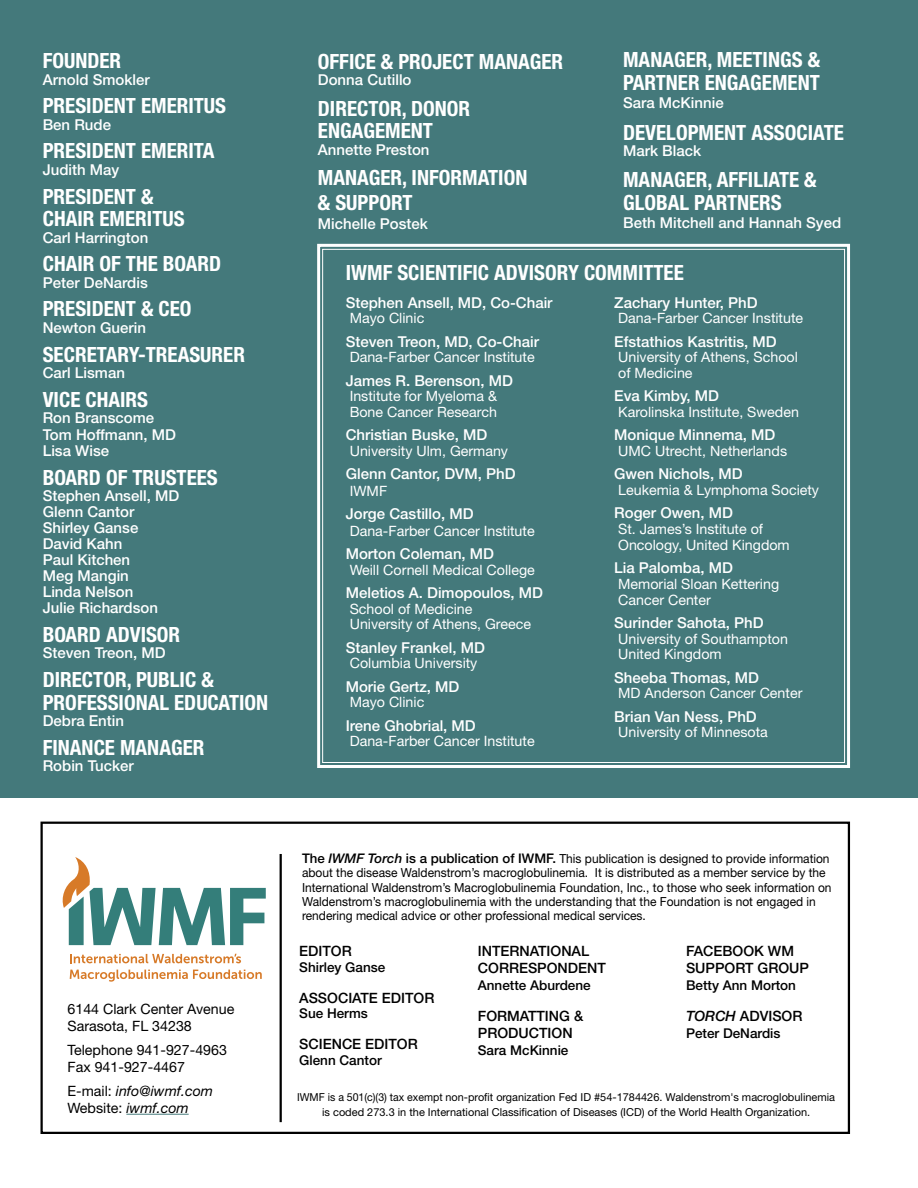
<style>
.page{position:relative;width:918px;height:1188px;background:#fff}
.page>*{position:absolute;margin:0;border:0;box-sizing:border-box;transform-origin:0 0}
.t1{font:700 condensed 21px/22.5px "Helvetica Neue LT Std";color:#fff}
.t2{font:500 15px/16px "Helvetica Neue LT Std";color:#fff}
.t3{font:14.25px/15.8px "Helvetica Neue LT Std";color:#fff}
.t4{font:500 14.25px/17.1px "Helvetica Neue LT Std";color:#000}
.t5{font:14.25px/17.1px "Helvetica Neue LT Std";color:#000}
.t6{font:italic 14.25px/17.1px "Helvetica Neue LT Std";color:#000}
.t7{font:500 13.5px "Helvetica Neue LT Std";color:#000}
.t8{font:12.45px/14.1px "Helvetica Neue LT Std";color:#000;scale:.96 1}
.t9{font:10.95px/14.7px "Helvetica Neue LT Std";color:#000;text-align:center;scale:.96 1}
.s1{font-weight:500;font-size:13.2px}
.s2{font-weight:500;font-style:italic;font-size:13.2px}
.s3{font-style:italic}
.s4{font-style:normal}
</style>
<div class="page">
<div style="left:40px;top:822px;width:810px;height:312px;border:2px solid #000"></div>
<hr style="left:126px;top:1114px;width:63px;height:1px;background:#44797b">
<div style="left:0;top:0;width:918px;height:797px;background:#44797b"></div>
<hr style="left:280px;top:854px;width:2px;height:268px;background:#000">
<svg style="left:317px;top:243px;width:533px;height:525px"></svg>
<svg style="left:70px;top:954px;width:171px;height:9px"></svg>
<svg style="left:70px;top:970px;width:192px;height:12px"></svg>
<svg style="left:63px;top:857px;width:203px;height:88px"></svg>
<h1 class="t1" style="left:43px;top:49px;width:80px">FOUNDER</h1>
<p class="t2" style="left:43px;top:71px;width:108px">Arnold Smokler</p>
<h1 class="t1" style="left:43px;top:94px;width:185px">PRESIDENT EMERITUS</h1>
<p class="t2" style="left:43px;top:116px;width:70px">Ben Rude</p>
<h1 class="t1" style="left:43px;top:140px;width:173px">PRESIDENT EMERITA</h1>
<p class="t2" style="left:43px;top:161px;width:78px">Judith May</p>
<h1 class="t1" style="left:43px;top:185px;width:143px">PRESIDENT &amp;<br>CHAIR EMERITUS</h1>
<p class="t2" style="left:43px;top:229px;width:107px">Carl Harrington</p>
<h1 class="t1" style="left:43px;top:252px;width:180px">CHAIR OF THE BOARD</h1>
<p class="t2" style="left:43px;top:274px;width:107px">Peter DeNardis</p>
<h1 class="t1" style="left:43px;top:297px;width:150px">PRESIDENT &amp; CEO</h1>
<p class="t2" style="left:43px;top:319px;width:105px">Newton Guerin</p>
<h1 class="t1" style="left:43px;top:343px;width:204px">SECRETARY-TREASURER</h1>
<p class="t2" style="left:43px;top:365px;width:84px">Carl Lisman</p>
<h1 class="t1" style="left:43px;top:388px;width:107px">VICE CHAIRS</h1>
<p class="t2" style="left:43px;top:410px;width:135px;line-height:16.5px">Ron Branscome<br>Tom Hoffmann, MD<br>Lisa Wise</p>
<h1 class="t1" style="left:43px;top:466px;width:177px">BOARD OF TRUSTEES</h1>
<p class="t2" style="left:43px;top:487px;width:138px">Stephen Ansell, MD<br>Glenn Cantor<br>Shirley Ganse<br>David Kahn<br>Paul Kitchen<br>Meg Mangin<br>Linda Nelson<br>Julie Richardson</p>
<h1 class="t1" style="left:43px;top:623px;width:139px">BOARD ADVISOR</h1>
<p class="t2" style="left:43px;top:645px;width:124px">Steven Treon, MD</p>
<h1 class="t1" style="left:43px;top:668px;width:227px">DIRECTOR, PUBLIC &amp;<br>PROFESSIONAL EDUCATION</h1>
<p class="t2" style="left:43px;top:713px;width:83px">Debra Entin</p>
<h1 class="t1" style="left:43px;top:736px;width:163px">FINANCE MANAGER</h1>
<p class="t2" style="left:43px;top:758px;width:93px">Robin Tucker</p>
<h1 class="t1" style="left:318px;top:50px;width:247px">OFFICE &amp; PROJECT MANAGER</h1>
<p class="t2" style="left:318px;top:72px;width:95px">Donna Cutillo</p>
<h1 class="t1" style="left:318px;top:97px;width:154px">DIRECTOR, DONOR<br>ENGAGEMENT</h1>
<p class="t2" style="left:318px;top:141px;width:113px">Annette Preston</p>
<h1 class="t1" style="left:318px;top:165px;width:211px;line-height:25.2px">MANAGER, INFORMATION &amp; SUPPORT</h1>
<p class="t2" style="left:318px;top:216px;width:112px">Michelle Postek</p>
<h1 class="t1" style="left:623px;top:48px;width:199px">MANAGER, MEETINGS &amp;<br>PARTNER ENGAGEMENT</h1>
<p class="t2" style="left:623px;top:95px;width:102px">Sara McKinnie</p>
<h1 class="t1" style="left:623px;top:121px;width:222px">DEVELOPMENT ASSOCIATE</h1>
<p class="t2" style="left:623px;top:143px;width:80px">Mark Black</p>
<h1 class="t1" style="left:623px;top:168px;width:195px">MANAGER, AFFILIATE &amp;<br>GLOBAL PARTNERS</h1>
<p class="t2" style="left:623px;top:214px;width:220px">Beth Mitchell and Hannah Syed</p>
<h1 class="t1" style="left:346px;top:262px;width:340px">IWMF SCIENTIFIC ADVISORY COMMITTEE</h1>
<p class="t2" style="left:346px;top:294px;width:208px">Stephen Ansell, MD, Co-Chair</p>
<p class="t3" style="left:350px;top:310px;width:76px">Mayo Clinic</p>
<p class="t2" style="left:346px;top:333px;width:195px">Steven Treon, MD, Co-Chair</p>
<p class="t3" style="left:350px;top:349px;width:187px">Dana-Farber Cancer Institute</p>
<p class="t2" style="left:346px;top:372px;width:169px">James R. Berenson, MD</p>
<p class="t3" style="left:350px;top:388px;width:149px">Institute for Myeloma &amp;<br>Bone Cancer Research</p>
<p class="t2" style="left:346px;top:427px;width:143px">Christian Buske, MD</p>
<p class="t3" style="left:350px;top:443px;width:160px">University Ulm, Germany</p>
<p class="t2" style="left:346px;top:466px;width:171px">Glenn Cantor, DVM, PhD</p>
<p class="t3" style="left:350px;top:483px;width:39px">IWMF</p>
<p class="t2" style="left:346px;top:506px;width:129px">Jorge Castillo, MD</p>
<p class="t3" style="left:350px;top:523px;width:187px">Dana-Farber Cancer Institute</p>
<p class="t2" style="left:346px;top:545px;width:150px">Morton Coleman, MD</p>
<p class="t3" style="left:350px;top:562px;width:187px">Weill Cornell Medical College</p>
<p class="t2" style="left:346px;top:584px;width:199px">Meletios A. Dimopoulos, MD</p>
<p class="t3" style="left:350px;top:601px;width:183px">School of Medicine<br>University of Athens, Greece</p>
<p class="t2" style="left:346px;top:639px;width:141px">Stanley Frankel, MD</p>
<p class="t3" style="left:350px;top:655px;width:129px">Columbia University</p>
<p class="t2" style="left:346px;top:678px;width:115px">Morie Gertz, MD</p>
<p class="t3" style="left:350px;top:694px;width:76px">Mayo Clinic</p>
<p class="t2" style="left:346px;top:717px;width:132px">Irene Ghobrial, MD</p>
<p class="t3" style="left:350px;top:733px;width:187px">Dana-Farber Cancer Institute</p>
<p class="t2" style="left:614px;top:294px;width:145px">Zachary Hunter, PhD</p>
<p class="t3" style="left:618px;top:310px;width:187px">Dana-Farber Cancer Institute</p>
<p class="t2" style="left:614px;top:333px;width:164px">Efstathios Kastritis, MD</p>
<p class="t3" style="left:618px;top:349px;width:181px">University of Athens, School of Medicine</p>
<p class="t2" style="left:614px;top:388px;width:106px">Eva Kimby, MD</p>
<p class="t3" style="left:618px;top:404px;width:182px">Karolinska Institute, Sweden</p>
<p class="t2" style="left:614px;top:427px;width:163px">Monique Minnema, MD</p>
<p class="t3" style="left:618px;top:443px;width:170px">UMC Utrecht, Netherlands</p>
<p class="t2" style="left:614px;top:466px;width:130px">Gwen Nichols, MD</p>
<p class="t3" style="left:618px;top:482px;width:202px">Leukemia &amp; Lymphoma Society</p>
<p class="t2" style="left:614px;top:505px;width:120px">Roger Owen, MD</p>
<p class="t3" style="left:618px;top:521px;width:173px">St. James’s Institute of<br>Oncology, United Kingdom</p>
<p class="t2" style="left:614px;top:560px;width:120px">Lia Palomba, MD</p>
<p class="t3" style="left:618px;top:576px;width:162px">Memorial Sloan Kettering<br>Cancer Center</p>
<p class="t2" style="left:614px;top:614px;width:151px">Surinder Sahota, PhD</p>
<p class="t3" style="left:618px;top:631px;width:171px">University of Southampton<br>United Kingdom</p>
<p class="t2" style="left:614px;top:669px;width:146px">Sheeba Thomas, MD</p>
<p class="t3" style="left:618px;top:685px;width:186px">MD Anderson Cancer Center</p>
<p class="t2" style="left:614px;top:708px;width:144px">Brian Van Ness, PhD</p>
<p class="t3" style="left:618px;top:724px;width:151px">University of Minnesota</p>
<p class="t8" style="left:302px;top:852px;width:553px"><span class="s1">The</span> <span class="s2">IWMF Torch</span> <span class="s1">is a publication of IWMF.</span> This publication is designed to provide information about the disease Waldenstrom’s macroglobulinemia. It is distributed as a member service by the International Waldenstrom’s Macroglobulinemia Foundation, Inc., to those who seek information on Waldenstrom’s macroglobulinemia with the understanding that the Foundation is not engaged in rendering medical advice or other professional medical services.</p>
<p class="t4" style="left:299px;top:942px;width:54px">EDITOR</p>
<p class="t7" style="left:299px;top:959px;width:88px">Shirley Ganse</p>
<p class="t4" style="left:299px;top:989px;width:137px">ASSOCIATE EDITOR</p>
<p class="t7" style="left:299px;top:1005px;width:70px">Sue Herms</p>
<p class="t4" style="left:299px;top:1035px;width:120px">SCIENCE EDITOR</p>
<p class="t7" style="left:299px;top:1052px;width:84px">Glenn Cantor</p>
<p class="t4" style="left:478px;top:942px;width:130px">INTERNATIONAL<br>CORRESPONDENT</p>
<p class="t7" style="left:478px;top:977px;width:114px">Annette Aburdene</p>
<p class="t4" style="left:478px;top:1007px;width:107px">FORMATTING &amp;<br>PRODUCTION</p>
<p class="t7" style="left:478px;top:1042px;width:92px">Sara McKinnie</p>
<p class="t4" style="left:686px;top:942px;width:125px">FACEBOOK WM<br>SUPPORT GROUP</p>
<p class="t7" style="left:686px;top:977px;width:112px">Betty Ann Morton</p>
<p class="t4" style="left:686px;top:1007px;width:118px"><span class="s3">TORCH</span> ADVISOR</p>
<p class="t7" style="left:686px;top:1025px;width:96px">Peter DeNardis</p>
<p class="t5" style="left:68px;top:1000px;width:168px">6144 Clark Center Avenue<br>Sarasota, FL 34238</p>
<p class="t5" style="left:68px;top:1041px;width:161px">Telephone 941-927-4963<br>Fax 941-927-4467</p>
<p class="t6" style="left:68px;top:1082px;width:147px"><span class="s4">E-mail:</span> info@iwmf.com<br><span class="s4">Website:</span> iwmf.com</p>
<p class="t9" style="left:297px;top:1090px;width:562px">IWMF is a 501(c)(3) tax exempt non-profit organization Fed ID #54-1784426. Waldenstrom's macroglobulinemia is coded 273.3 in the International Classification of Diseases (ICD) of the World Health Organization.</p>
</div>
